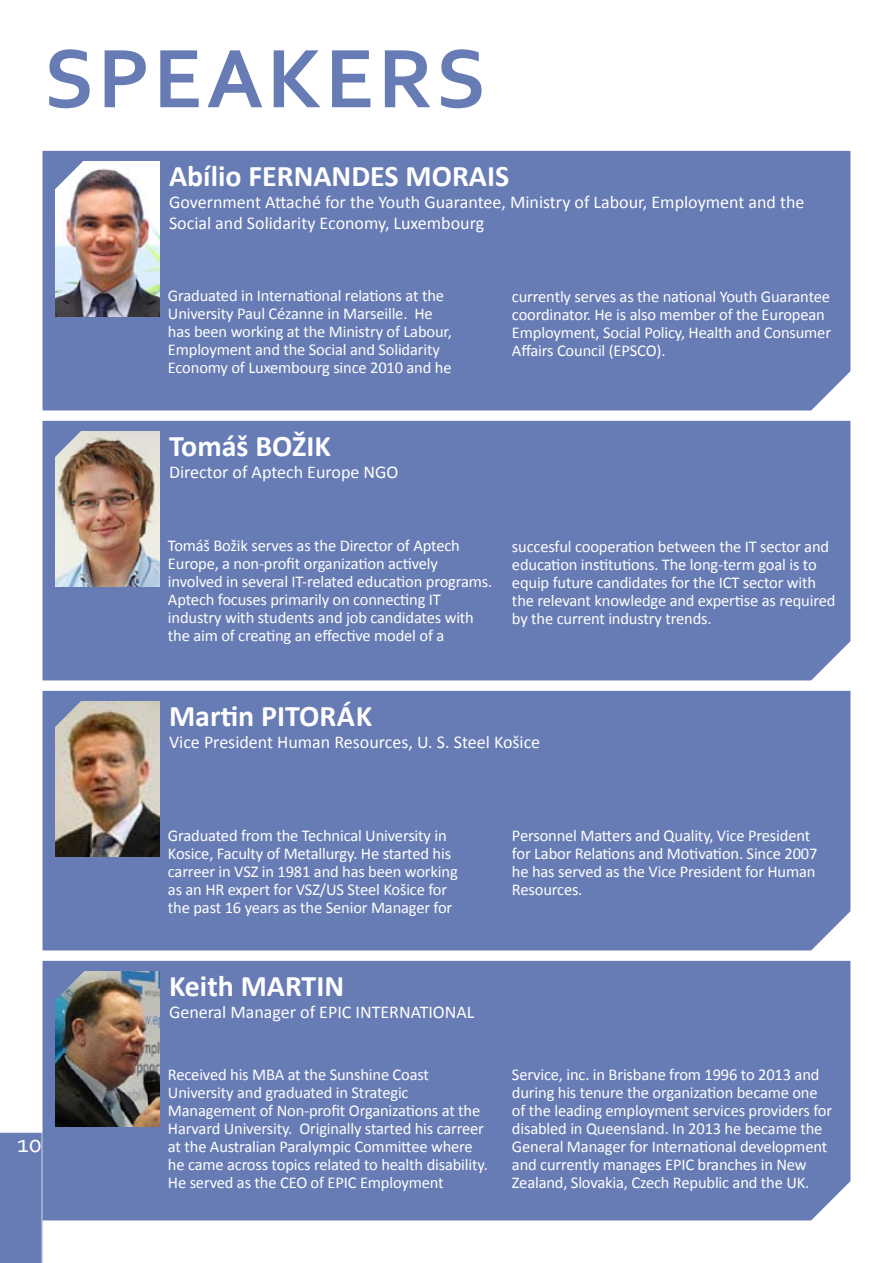
<style>
.page{position:relative;width:893px;height:1263px;background:#fff}
.page>*{position:absolute;margin:0;border:0;box-sizing:border-box;transform-origin:0 0}
.t1{font:700 87px "Corbel";color:#677bb4}
.t2{font:700 30px "Calibri";color:#fff}
.t3{font:25.5px "Corbel";color:#fff}
.t4{font:18px/21.6px "Calibri";color:#fff}
.t5{font:16.5px/18px "Calibri";letter-spacing:-.01em;color:#fff}
</style>
<div class="page">
<div style="left:0;top:1132px;width:43px;height:131px;background:#677bb4"></div>
<div style="left:43px;top:691px;width:807px;height:259px;background:#677bb4"></div>
<img style="left:55px;top:701px;width:104px;height:156px">
<svg style="left:44px;top:693px;width:45px;height:45px"></svg>
<div style="left:43px;top:961px;width:807px;height:259px;background:#677bb4"></div>
<img style="left:55px;top:971px;width:104px;height:156px">
<svg style="left:44px;top:966px;width:45px;height:45px"></svg>
<div style="left:43px;top:151px;width:807px;height:259px;background:#677bb4"></div>
<img style="left:55px;top:161px;width:104px;height:156px">
<svg style="left:44px;top:155px;width:45px;height:45px"></svg>
<div style="left:43px;top:421px;width:807px;height:259px;background:#677bb4"></div>
<img style="left:55px;top:431px;width:104px;height:156px">
<svg style="left:44px;top:423px;width:45px;height:45px"></svg>
<h1 class="t1" style="left:44px;top:24px;width:56px">SPEAKERS</h1>
<h2 class="t2" style="left:169px;top:157px;width:342px">Abílio FERNANDES MORAIS</h2>
<p class="t4" style="left:169px;top:191px;width:637px">Government Attaché for the Youth Guarantee, Ministry of Labour, Employment and the<br>Social and Solidarity Economy, Luxembourg</p>
<p class="t5" style="left:168px;top:287px;width:285px">Graduated in International relations at the University Paul Cézanne in Marseille. He has been working at the Ministry of Labour, Employment and the Social and Solidarity Economy of Luxembourg since 2010 and he</p>
<p class="t5" style="left:512px;top:287px;width:321px">currently serves as the national Youth Guarantee coordinator. He is also member of the European Employment, Social Policy, Health and Consumer Affairs Council (EPSCO).</p>
<h2 class="t2" style="left:169px;top:427px;width:163px">Tomáš BOŽIK</h2>
<p class="t4" style="left:169px;top:461px;width:231px">Director of Aptech Europe NGO</p>
<p class="t5" style="left:168px;top:537px;width:326px">Tomáš Božik serves as the Director of Aptech Europe, a non-profit organization actively involved in several IT-related education programs.<br>Aptech focuses primarily on connecting IT industry with students and job candidates with the aim of creating an effective model of a</p>
<p class="t5" style="left:512px;top:537px;width:325px">succesful cooperation between the IT sector and education institutions. The long-term goal is to equip future candidates for the ICT sector with the relevant knowledge and expertise as required by the current industry trends.</p>
<h2 class="t2" style="left:169px;top:697px;width:205px">Martin PITORáK</h2>
<p class="t4" style="left:169px;top:731px;width:373px">Vice President Human Resources, U. S. Steel Košice</p>
<h3 class="t3" style="left:17px;top:1127px;width:26px">10</h3>
<p class="t5" style="left:168px;top:826px;width:291px">Graduated from the Technical University in Kosice, Faculty of Metallurgy. He started his carreer in VSZ in 1981 and has been working as an HR expert for VSZ/US Steel Košice for the past 16 years as the Senior Manager for</p>
<p class="t5" style="left:512px;top:827px;width:307px">Personnel Matters and Quality, Vice President for Labor Relations and Motivation. Since 2007 he has served as the Vice President for Human Resources.</p>
<h2 class="t2" style="left:169px;top:967px;width:177px">Keith MARTIN</h2>
<p class="t4" style="left:169px;top:1001px;width:307px">General Manager of EPIC INTERNATIONAL</p>
<p class="t5" style="left:168px;top:1065px;width:321px">Received his MBA at the Sunshine Coast University and graduated in Strategic Management of Non-profit Organizations at the Harvard University. Originally started his carreer at the Australian Paralympic Committee where he came across topics related to health disability.<br>He served as the CEO of EPIC Employment</p>
<p class="t5" style="left:512px;top:1065px;width:322px">Service, inc. in Brisbane from 1996 to 2013 and during his tenure the organization became one of the leading employment services providers for disabled in Queensland. In 2013 he became the General Manager for International development and currently manages EPIC branches in New Zealand, Slovakia, Czech Republic and the UK.</p>
</div>
